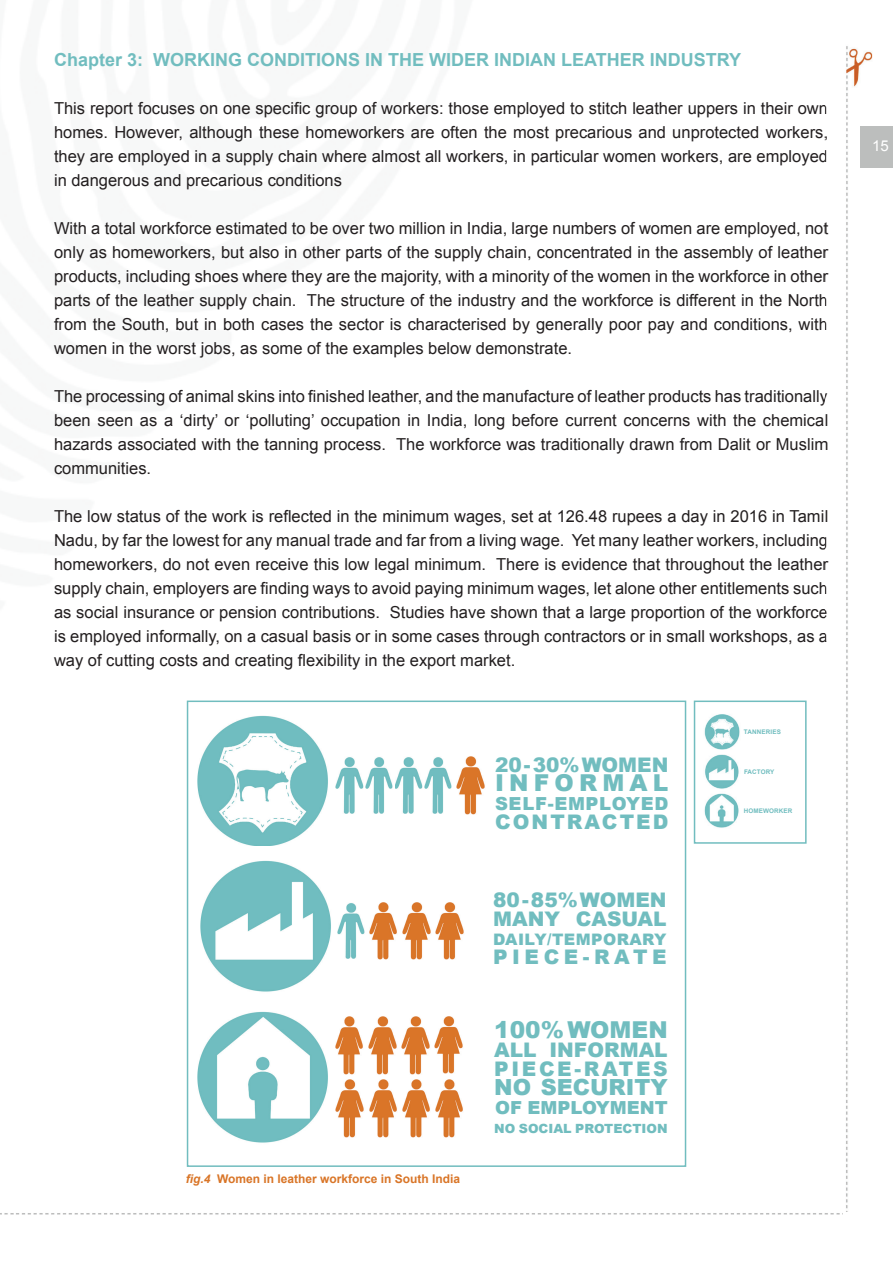
<style>
.page{position:relative;width:893px;height:1263px;background:#fff}
.page>*{position:absolute;margin:0;border:0;box-sizing:border-box;transform-origin:0 0}
.t1{font:900 23.25px "Arial";color:#71bdbf}
.t2{font:900 23.25px "Arial";letter-spacing:.225em;color:#71bdbf}
.t3{font:900 22.2px "Arial";color:#71bdbf}
.t4{font:900 20.1px/19px "Arial";color:#71bdbf}
.t5{font:900 20.1px "Arial";letter-spacing:.105em;color:#71bdbf}
.t6{font:900 20.1px "Arial";letter-spacing:.225em;color:#71bdbf}
.t7{font:700 18px "Arial";color:#71bdbf}
.t8{font:900 18px "Arial";letter-spacing:.04em;color:#71bdbf}
.t9{font:900 18px "Arial";color:#71bdbf}
.t10{font:900 18px "Arial";color:#70bdbf}
.t11{font:16.5px/24px "Arial";color:#231f20;text-align:justify}
.t12{font:900 15.9px "Arial";letter-spacing:.025em;color:#71bdbf}
.t13{font:15px "Arial";color:#fff}
.t14{font:900 12.75px "Arial";color:#71bdbf}
.t15{font:700 12px "Arial";color:#d97527}
.t16{font:700 6.3px "Arial";letter-spacing:.02em;color:#70bdbf}
.s1{font-style:italic}
</style>
<div class="page">
<img style="left:0;top:1213px;width:843px;height:2px">
<img style="left:846px;top:46px;width:30px;height:1165px">
<img style="left:197px;top:715px;width:139px;height:131px">
<img style="left:336px;top:757px;width:28px;height:56px">
<img style="left:365px;top:757px;width:28px;height:56px">
<img style="left:395px;top:757px;width:57px;height:56px">
<img style="left:200px;top:860px;width:138px;height:132px">
<img style="left:338px;top:903px;width:27px;height:56px">
<img style="left:197px;top:1011px;width:131px;height:132px">
<img style="left:456px;top:756px;width:29px;height:59px">
<img style="left:369px;top:902px;width:95px;height:58px">
<img style="left:335px;top:1016px;width:128px;height:122px">
<div style="left:187px;top:700px;width:499px;height:467px;border:2px solid #71bdbf"></div>
<img style="left:705px;top:754px;width:34px;height:35px">
<img style="left:704px;top:793px;width:35px;height:35px">
<img style="left:704px;top:714px;width:36px;height:36px">
<div style="left:694px;top:700px;width:113px;height:144px;border:2px solid #71bdbf"></div>
<p class="t7" style="left:54px;top:47px;width:689px">Chapter 3: WORKING CONDITIONS IN THE WIDER INDIAN LEATHER INDUSTRY</p>
<p class="t11" style="left:54px;top:96px;width:776px">This report focuses on one specific group of workers: those employed to stitch leather uppers in their own homes. However, although these homeworkers are often the most precarious and unprotected workers, they are employed in a supply chain where almost all workers, in particular women workers, are employed in dangerous and precarious conditions</p>
<p class="t11" style="left:54px;top:216px;width:776px">With a total workforce estimated to be over two million in India, large numbers of women are employed, not only as homeworkers, but also in other parts of the supply chain, concentrated in the assembly of leather products, including shoes where they are the majority, with a minority of the women in the workforce in other parts of the leather supply chain. The structure of the industry and the workforce is different in the North from the South, but in both cases the sector is characterised by generally poor pay and conditions, with women in the worst jobs, as some of the examples below demonstrate.</p>
<p class="t11" style="left:54px;top:384px;width:776px">The processing of animal skins into finished leather, and the manufacture of leather products has traditionally been seen as a ‘dirty’ or ‘polluting’ occupation in India, long before current concerns with the chemical hazards associated with the tanning process. The workforce was traditionally drawn from Dalit or Muslim communities.</p>
<p class="t11" style="left:54px;top:504px;width:776px">The low status of the work is reflected in the minimum wages, set at 126.48 rupees a day in 2016 in Tamil Nadu, by far the lowest for any manual trade and far from a living wage. Yet many leather workers, including homeworkers, do not even receive this low legal minimum. There is evidence that throughout the leather supply chain, employers are finding ways to avoid paying minimum wages, let alone other entitlements such as social insurance or pension contributions. Studies have shown that a large proportion of the workforce is employed informally, on a casual basis or in some cases through contractors or in small workshops, as a way of cutting costs and creating flexibility in the export market.</p>
<p class="t15" style="left:186px;top:1171px;width:276px"><span class="s1">fig.4</span> Women in leather workforce in South India</p>
<p class="t4" style="left:495px;top:754px;width:175px">20 - 30% WOMEN</p>
<h1 class="t2" style="left:495px;top:765px;width:175px">INFORMAL</h1>
<p class="t8" style="left:495px;top:790px;width:175px">SELF-EMPLOYED</p>
<p class="t5" style="left:495px;top:807px;width:175px">CONTRACTED</p>
<p class="t4" style="left:493px;top:890px;width:175px">80 - 85% WOMEN<br>MANY CASUAL</p>
<p class="t12" style="left:493px;top:928px;width:175px">DAILY/TEMPORARY</p>
<p class="t6" style="left:493px;top:943px;width:175px">PIECE-RATE</p>
<h1 class="t1" style="left:494px;top:1013px;width:175px">100% WOMEN</h1>
<p class="t4" style="left:494px;top:1040px;width:175px">ALL INFORMAL<br>PIECE-RATES</p>
<h2 class="t3" style="left:494px;top:1071px;width:175px">NO SECURITY</h2>
<p class="t9" style="left:494px;top:1095px;width:175px">NO EMPLOYMENT</p>
<p class="t14" style="left:494px;top:1119px;width:175px">NO SOCIAL PROTECTION</p>
<p class="t10" style="left:495px;top:1094px;width:28px">OF</p>
<p class="t16" style="left:744px;top:727px;width:38px">TANNERIES</p>
<p class="t16" style="left:744px;top:767px;width:32px">FACTORY</p>
<p class="t16" style="left:744px;top:806px;width:50px">HOMEWORKER</p>
<p class="t13" style="left:872px;top:136px;width:18px">15</p>
</div>
